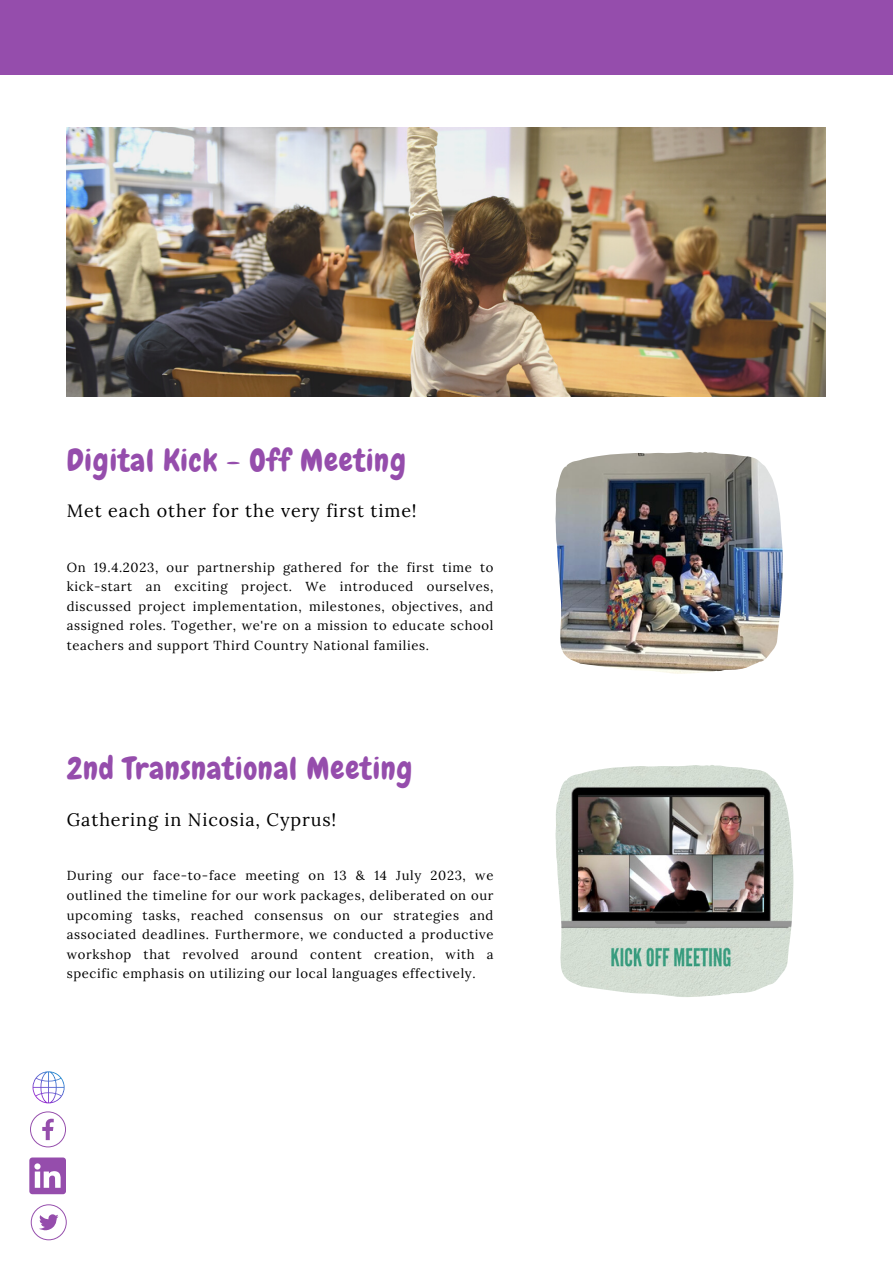
<style>
.page{position:relative;width:893px;height:1264px;background:#fff}
.page>*{position:absolute;margin:0;border:0;box-sizing:border-box;transform-origin:0 0}
.t1{font:31.05px "Chewy";letter-spacing:.03em;color:#954dac}
.t2{font:18px "Lora";letter-spacing:.05em;color:#000}
.t3{font:13.05px/19.6px "Lora";letter-spacing:.05em;color:#000;text-align:justify}
</style>
<div class="page">
<div style="left:0;top:0;width:892px;height:1262px;background:#954dac"></div>
<div style="left:0;top:75px;width:892px;height:1187px;background:#fff"></div>
<img style="left:67px;top:127px;width:758px;height:270px">
<img style="left:555px;top:452px;width:227px;height:221px">
<img style="left:555px;top:765px;width:238px;height:232px">
<svg style="left:33px;top:1071px;width:32px;height:32px"></svg>
<svg style="left:31px;top:1204px;width:36px;height:36px"></svg>
<svg style="left:30px;top:1111px;width:36px;height:36px"></svg>
<svg style="left:29px;top:1157px;width:37px;height:37px"></svg>
<p class="t1" style="left:67px;top:440px;width:340px">Digital Kick - Off Meeting</p>
<p class="t2" style="left:67px;top:499px;width:351px">Met each other for the very first time!</p>
<p class="t3" style="left:67px;top:557px;width:428px">On 19.4.2023, our partnership gathered for the first time to kick-start an exciting project. We introduced ourselves, discussed project implementation, milestones, objectives, and assigned roles. Together, we're on a mission to educate school teachers and support Third Country National families.</p>
<p class="t1" style="left:67px;top:749px;width:347px">2nd Transnational Meeting</p>
<p class="t2" style="left:67px;top:807px;width:271px">Gathering in Nicosia, Cyprus!</p>
<p class="t3" style="left:67px;top:865px;width:428px">During our face-to-face meeting on 13 &amp; 14 July 2023, we outlined the timeline for our work packages, deliberated on our upcoming tasks, reached consensus on our strategies and associated deadlines. Furthermore, we conducted a productive workshop that revolved around content creation, with a specific emphasis on utilizing our local languages effectively.</p>
</div>
